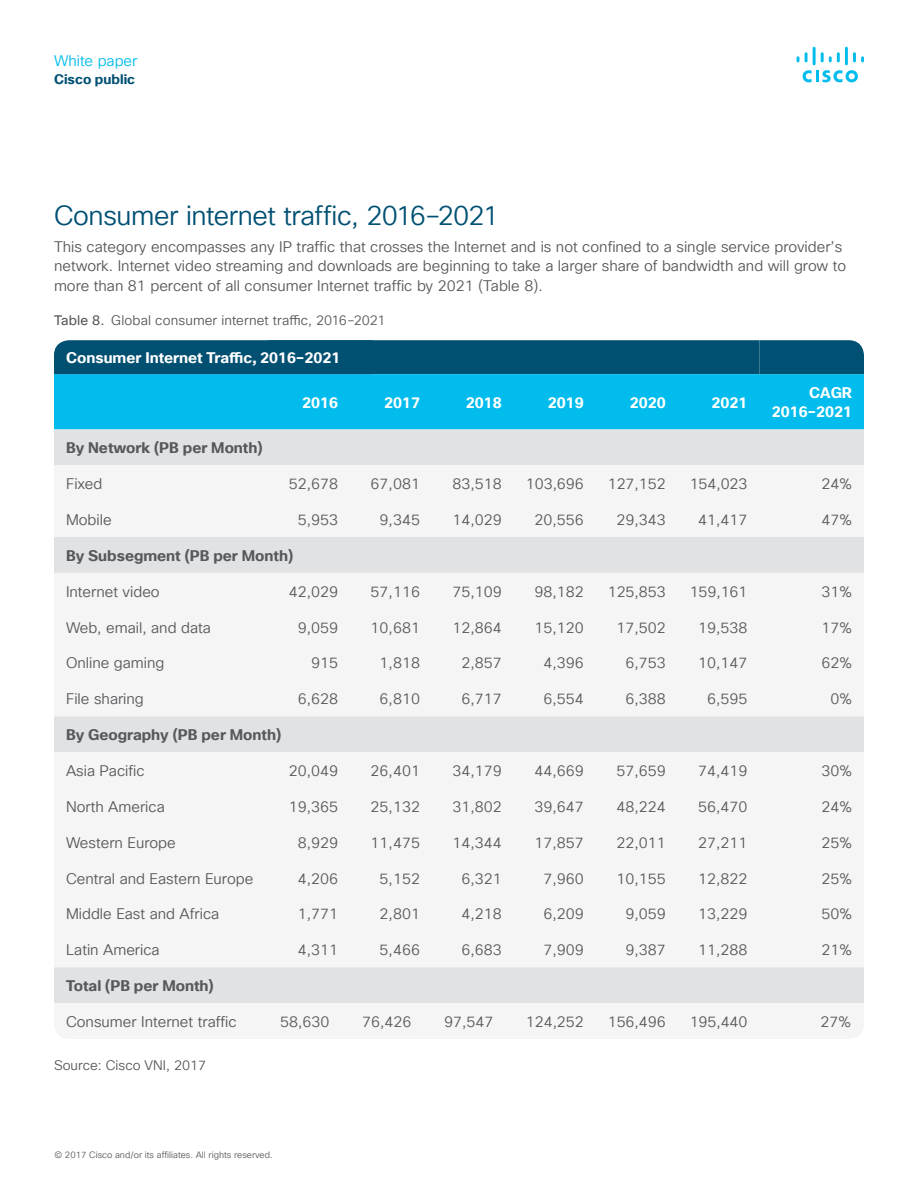
<style>
.page{position:relative;width:918px;height:1188px;background:#fff}
.page>*{position:absolute;margin:0;border:0;box-sizing:border-box;transform-origin:0 0}
.Subhead2_Indigo{font:27px "Cisco Sans TT Light";letter-spacing:-.015em;color:#005073}
.Table_body{font:15px "Cisco Sans TT Light";color:#57585a}
.Body{font:15px/19.5px "Cisco Sans TT Light";color:#57585a}
.Table_body-2{font:700 15px "Cisco Sans TT";color:#57585a}
.Table_Head{font:700 15px "Cisco Sans TT";color:#fff}
.t1{font:15px "Cisco Sans TT Light";color:#01bcec}
.FigureCaption{font:13.5px "Cisco Sans TT Light";letter-spacing:.01em;color:#57585a}
.Body-2{font:13.5px "Cisco Sans TT Light";color:#57585a}
.t2{font:700 13.5px "Cisco Sans TT";color:#005073}
.t3{font:9px "Cisco Sans TT Light";color:#57585a}
.s1{font-family:"Cisco Sans TT"}
</style>
<div class="page">
<svg style="left:803px;top:70px;width:55px;height:12px"></svg>
<svg style="left:797px;top:56px;width:2px;height:6px"></svg>
<svg style="left:805px;top:52px;width:3px;height:10px"></svg>
<hr style="left:813px;top:47px;width:3px;height:18px;background:#01bcec">
<svg style="left:821px;top:52px;width:19px;height:10px"></svg>
<hr style="left:845px;top:47px;width:3px;height:18px;background:#01bcec">
<svg style="left:853px;top:52px;width:11px;height:10px"></svg>
<div style="left:54px;top:374px;width:810px;height:55px;background:#01bcec"></div>
<div style="left:54px;top:429px;width:810px;height:36px;background:#e1e2e4"></div>
<svg style="left:54px;top:537px;width:810px;height:466px;fill:#f5f5f6"></svg>
<div style="left:54px;top:340px;width:810px;height:34px;background:#015072"></div>
<p class="t1" style="left:54px;top:51px;width:85px">White paper</p>
<p class="t2" style="left:54px;top:70px;width:83px">Cisco public</p>
<p class="Subhead2_Indigo" style="left:54px;top:198px;width:446px">Consumer internet traffic, 2016–2021</p>
<p class="Body" style="left:54px;top:237px;width:794px">This category encompasses any IP traffic that crosses the Internet and is not confined to a single service provider’s network. Internet video streaming and downloads are beginning to take a larger share of bandwidth and will grow to more than 81 percent of all consumer Internet traffic by 2021 (Table 8).</p>
<p class="FigureCaption" style="left:54px;top:312px;width:333px"><span class="s1">Table 8.</span> Global consumer internet traffic, 2016–2021</p>
<p class="Table_Head" style="left:66px;top:348px;width:276px">Consumer Internet Traffic, 2016–2021</p>
<p class="Table_Head" style="left:302px;top:392px;width:37px">2016</p>
<p class="Table_Head" style="left:384px;top:392px;width:37px">2017</p>
<p class="Table_Head" style="left:466px;top:392px;width:37px">2018</p>
<p class="Table_Head" style="left:548px;top:392px;width:37px">2019</p>
<p class="Table_Head" style="left:630px;top:392px;width:37px">2020</p>
<p class="Table_Head" style="left:712px;top:392px;width:37px">2021</p>
<p class="Table_Head" style="left:809px;top:383px;width:44px">CAGR</p>
<p class="Table_Head" style="left:772px;top:402px;width:82px">2016–2021</p>
<p class="Table_body-2" style="left:66px;top:438px;width:198px">By Network (PB per Month)</p>
<p class="Table_body" style="left:66px;top:474px;width:38px">Fixed</p>
<p class="Table_body" style="left:289px;top:474px;width:51px">52,678</p>
<p class="Table_body" style="left:371px;top:474px;width:51px">67,081</p>
<p class="Table_body" style="left:453px;top:474px;width:51px">83,518</p>
<p class="Table_body" style="left:526px;top:474px;width:59px">103,696</p>
<p class="Table_body" style="left:608px;top:474px;width:59px">127,152</p>
<p class="Table_body" style="left:690px;top:474px;width:59px">154,023</p>
<p class="Table_body" style="left:821px;top:474px;width:32px">24%</p>
<p class="Table_body" style="left:66px;top:510px;width:47px">Mobile</p>
<p class="Table_body" style="left:298px;top:510px;width:42px">5,953</p>
<p class="Table_body" style="left:380px;top:510px;width:42px">9,345</p>
<p class="Table_body" style="left:453px;top:510px;width:51px">14,029</p>
<p class="Table_body" style="left:534px;top:510px;width:51px">20,556</p>
<p class="Table_body" style="left:616px;top:510px;width:51px">29,343</p>
<p class="Table_body" style="left:698px;top:510px;width:51px">41,417</p>
<p class="Table_body" style="left:821px;top:510px;width:32px">47%</p>
<p class="Table_body-2" style="left:66px;top:546px;width:229px">By Subsegment (PB per Month)</p>
<p class="Table_body" style="left:66px;top:582px;width:95px">Internet video</p>
<p class="Table_body" style="left:289px;top:582px;width:51px">42,029</p>
<p class="Table_body" style="left:371px;top:582px;width:51px">57,116</p>
<p class="Table_body" style="left:453px;top:582px;width:51px">75,109</p>
<p class="Table_body" style="left:534px;top:582px;width:51px">98,182</p>
<p class="Table_body" style="left:608px;top:582px;width:59px">125,853</p>
<p class="Table_body" style="left:690px;top:582px;width:59px">159,161</p>
<p class="Table_body" style="left:821px;top:582px;width:32px">31%</p>
<p class="Table_body" style="left:66px;top:618px;width:146px">Web, email, and data</p>
<p class="Table_body" style="left:298px;top:618px;width:42px">9,059</p>
<p class="Table_body" style="left:371px;top:618px;width:51px">10,681</p>
<p class="Table_body" style="left:453px;top:618px;width:51px">12,864</p>
<p class="Table_body" style="left:534px;top:618px;width:51px">15,120</p>
<p class="Table_body" style="left:616px;top:618px;width:51px">17,502</p>
<p class="Table_body" style="left:698px;top:618px;width:51px">19,538</p>
<p class="Table_body" style="left:821px;top:618px;width:32px">17%</p>
<p class="Table_body" style="left:66px;top:653px;width:100px">Online gaming</p>
<p class="Table_body" style="left:311px;top:653px;width:28px">915</p>
<p class="Table_body" style="left:380px;top:653px;width:42px">1,818</p>
<p class="Table_body" style="left:462px;top:653px;width:42px">2,857</p>
<p class="Table_body" style="left:543px;top:653px;width:42px">4,396</p>
<p class="Table_body" style="left:625px;top:653px;width:42px">6,753</p>
<p class="Table_body" style="left:698px;top:653px;width:51px">10,147</p>
<p class="Table_body" style="left:821px;top:653px;width:32px">62%</p>
<p class="Table_body" style="left:66px;top:689px;width:79px">File sharing</p>
<p class="Table_body" style="left:298px;top:689px;width:42px">6,628</p>
<p class="Table_body" style="left:380px;top:689px;width:42px">6,810</p>
<p class="Table_body" style="left:462px;top:689px;width:42px">6,717</p>
<p class="Table_body" style="left:543px;top:689px;width:42px">6,554</p>
<p class="Table_body" style="left:625px;top:689px;width:42px">6,388</p>
<p class="Table_body" style="left:707px;top:689px;width:42px">6,595</p>
<p class="Table_body" style="left:830px;top:689px;width:23px">0%</p>
<p class="Table_body-2" style="left:66px;top:725px;width:217px">By Geography (PB per Month)</p>
<p class="Table_body" style="left:66px;top:761px;width:80px">Asia Pacific</p>
<p class="Table_body" style="left:289px;top:761px;width:51px">20,049</p>
<p class="Table_body" style="left:371px;top:761px;width:51px">26,401</p>
<p class="Table_body" style="left:453px;top:761px;width:51px">34,179</p>
<p class="Table_body" style="left:534px;top:761px;width:51px">44,669</p>
<p class="Table_body" style="left:616px;top:761px;width:51px">57,659</p>
<p class="Table_body" style="left:698px;top:761px;width:51px">74,419</p>
<p class="Table_body" style="left:821px;top:761px;width:32px">30%</p>
<p class="Table_body" style="left:66px;top:797px;width:100px">North America</p>
<p class="Table_body" style="left:289px;top:797px;width:51px">19,365</p>
<p class="Table_body" style="left:371px;top:797px;width:51px">25,132</p>
<p class="Table_body" style="left:453px;top:797px;width:51px">31,802</p>
<p class="Table_body" style="left:534px;top:797px;width:51px">39,647</p>
<p class="Table_body" style="left:616px;top:797px;width:51px">48,224</p>
<p class="Table_body" style="left:698px;top:797px;width:51px">56,470</p>
<p class="Table_body" style="left:821px;top:797px;width:32px">24%</p>
<p class="Table_body" style="left:66px;top:833px;width:111px">Western Europe</p>
<p class="Table_body" style="left:298px;top:833px;width:42px">8,929</p>
<p class="Table_body" style="left:371px;top:833px;width:51px">11,475</p>
<p class="Table_body" style="left:453px;top:833px;width:51px">14,344</p>
<p class="Table_body" style="left:534px;top:833px;width:51px">17,857</p>
<p class="Table_body" style="left:616px;top:833px;width:51px">22,011</p>
<p class="Table_body" style="left:698px;top:833px;width:51px">27,211</p>
<p class="Table_body" style="left:821px;top:833px;width:32px">25%</p>
<p class="Table_body" style="left:66px;top:869px;width:189px">Central and Eastern Europe</p>
<p class="Table_body" style="left:298px;top:869px;width:42px">4,206</p>
<p class="Table_body" style="left:380px;top:869px;width:42px">5,152</p>
<p class="Table_body" style="left:462px;top:869px;width:42px">6,321</p>
<p class="Table_body" style="left:543px;top:869px;width:42px">7,960</p>
<p class="Table_body" style="left:616px;top:869px;width:51px">10,155</p>
<p class="Table_body" style="left:698px;top:869px;width:51px">12,822</p>
<p class="Table_body" style="left:821px;top:869px;width:32px">25%</p>
<p class="Table_body" style="left:66px;top:904px;width:155px">Middle East and Africa</p>
<p class="Table_body" style="left:298px;top:904px;width:42px">1,771</p>
<p class="Table_body" style="left:380px;top:904px;width:42px">2,801</p>
<p class="Table_body" style="left:462px;top:904px;width:42px">4,218</p>
<p class="Table_body" style="left:543px;top:904px;width:42px">6,209</p>
<p class="Table_body" style="left:625px;top:904px;width:42px">9,059</p>
<p class="Table_body" style="left:698px;top:904px;width:51px">13,229</p>
<p class="Table_body" style="left:821px;top:904px;width:32px">50%</p>
<p class="Table_body" style="left:66px;top:940px;width:95px">Latin America</p>
<p class="Table_body" style="left:298px;top:940px;width:42px">4,311</p>
<p class="Table_body" style="left:380px;top:940px;width:42px">5,466</p>
<p class="Table_body" style="left:462px;top:940px;width:42px">6,683</p>
<p class="Table_body" style="left:543px;top:940px;width:42px">7,909</p>
<p class="Table_body" style="left:625px;top:940px;width:42px">9,387</p>
<p class="Table_body" style="left:698px;top:940px;width:51px">11,288</p>
<p class="Table_body" style="left:821px;top:940px;width:32px">21%</p>
<p class="Table_body-2" style="left:66px;top:976px;width:149px">Total (PB per Month)</p>
<p class="Body" style="left:66px;top:1012px;width:172px">Consumer Internet traffic</p>
<p class="Table_body" style="left:280px;top:1012px;width:51px">58,630</p>
<p class="Table_body" style="left:362px;top:1012px;width:51px">76,426</p>
<p class="Table_body" style="left:444px;top:1012px;width:51px">97,547</p>
<p class="Table_body" style="left:526px;top:1012px;width:59px">124,252</p>
<p class="Table_body" style="left:608px;top:1012px;width:59px">156,496</p>
<p class="Table_body" style="left:690px;top:1012px;width:59px">195,440</p>
<p class="Body" style="left:821px;top:1012px;width:32px">27%</p>
<p class="Body-2" style="left:54px;top:1057px;width:154px">Source: Cisco VNI, 2017</p>
<p class="t3" style="left:54px;top:1149px;width:220px">© 2017 Cisco and/or its affiliates. All rights reserved.</p>
</div>
